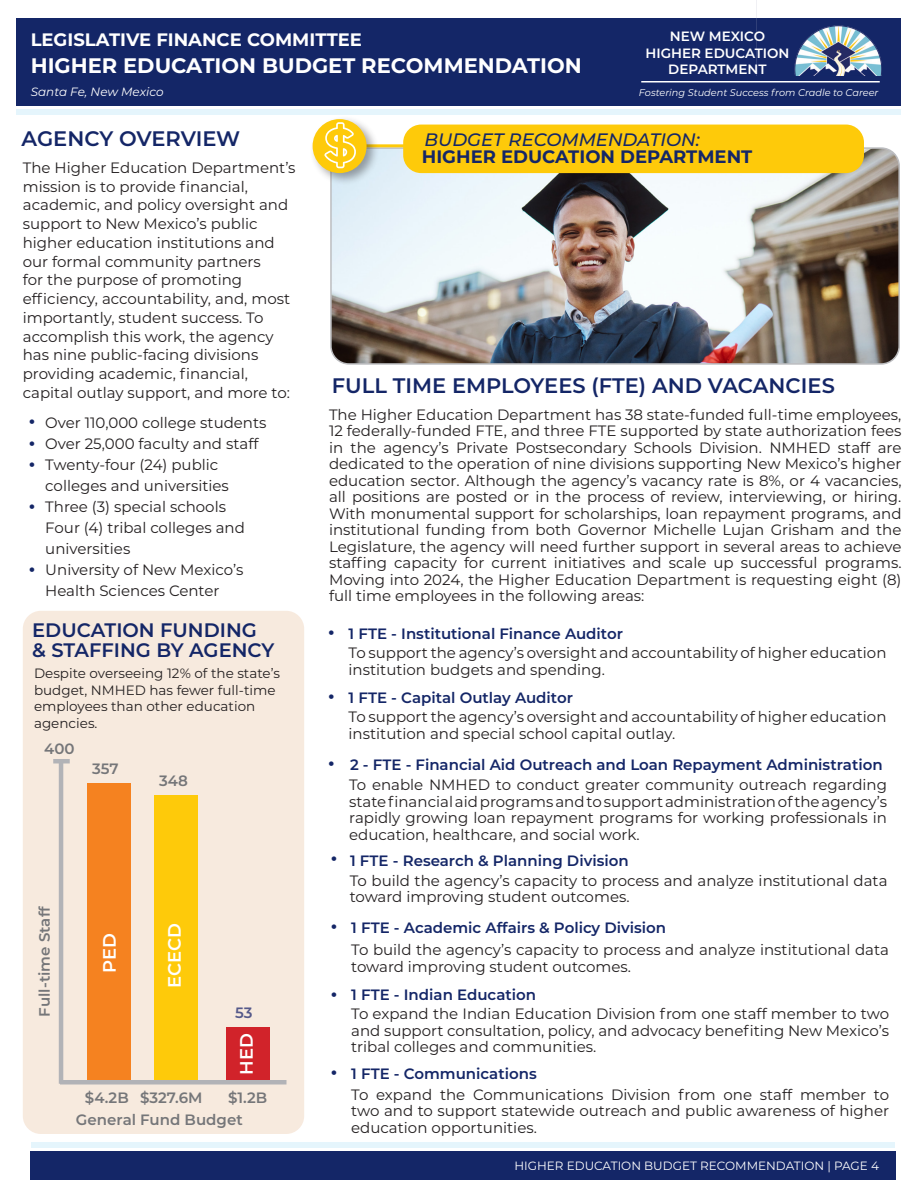
<style>
.page{position:relative;width:918px;height:1188px;background:#fff}
.page>*{position:absolute;margin:0;border:0;box-sizing:border-box;transform-origin:0 0}
.t1{font:600 21px "Montserrat";color:#142667}
.t2{font:700 21px "Montserrat";color:#fff}
.t3{font:600 19.5px/19.5px "Montserrat";color:#142667}
.t4{font:700 18px/16.5px "Montserrat";color:#142667}
.t5{font:700 18px "Montserrat";color:#fff}
.t6{font:600 18px "Montserrat";color:#fff}
.t7{font:15px/16.5px "Montserrat";color:#231f20;text-align:justify}
.t8{font:600 15px "Montserrat";color:#142667}
.t9{font:600 15px "Montserrat";color:#757679}
.t10{font:600 15px "Montserrat";color:#55598a}
.t11{font:13.5px/16.5px "Montserrat";color:#231f20}
.t12{font:600 13.5px/16.5px "Montserrat";color:#fff;text-align:center}
.t13{font:12px "Montserrat";color:#fff}
.t14{font:italic 12px "Montserrat";color:#fff}
.t15{font:italic 9.75px "Montserrat";color:#fff}
.t16{font:4.5px "Webdings";color:#142667}
.s1{font-weight:500;font-style:italic}
</style>
<div class="page">
<img style="left:333px;top:150px;width:564px;height:212px">
<div style="left:330px;top:147px;width:570px;height:218px;border:2px solid #bcbdc0;border-radius:18px"></div>
<div style="left:16px;top:18px;width:885px;height:88px;background:#142667"></div>
<img style="left:756px;top:0;width:126px;height:76px">
<div style="left:16px;top:109px;width:886px;height:5px;background:#e5f5fc"></div>
<hr style="left:641px;top:81px;width:239px;height:1px;background:#fff">
<hr style="left:356px;top:144px;width:62px;height:3px;background:#feca0a">
<div style="left:310px;top:116px;width:69px;height:70px;background:#231f20;opacity:.4"></div>
<div style="left:313px;top:119px;width:54px;height:54px;background:#feca0a;border-radius:50%"></div>
<div style="left:403px;top:125px;width:461px;height:48px;background:#feca0a;border-radius:18px"></div>
<div style="left:32px;top:1142px;width:864px;height:6px;background:#e5f5fc"></div>
<div style="left:31px;top:1151px;width:865px;height:29px;background:#142667"></div>
<svg style="left:324px;top:122px;width:32px;height:46px"></svg>
<div style="left:23px;top:611px;width:281px;height:523px;background:#f7eade;border-radius:18px"></div>
<div style="left:154px;top:796px;width:43px;height:285px;background:#feca0a"></div>
<div style="left:87px;top:784px;width:43px;height:296px;background:#f58220"></div>
<hr style="left:60px;top:1080px;width:226px;height:4px;background:#b2b3b7">
<hr style="left:59px;top:760px;width:4px;height:324px;background:#b2b3b7">
<div style="left:226px;top:1028px;width:43px;height:52px;background:#d1232a"></div>
<hr style="left:53px;top:759px;width:17px;height:4px;background:#b2b3b7">
<p class="t5" style="left:31px;top:26px;width:333px">LEGISLATIVE FINANCE COMMITTEE</p>
<p class="t12" style="left:645px;top:28px;width:146px">NEW MEXICO<br>HIGHER EDUCATION<br>DEPARTMENT</p>
<p class="t15" style="left:639px;top:86px;width:241px">Fostering Student Success from Cradle to Career</p>
<p class="t2" style="left:31px;top:50px;width:553px">HIGHER EDUCATION BUDGET RECOMMENDATION</p>
<p class="t14" style="left:31px;top:83px;width:134px">Santa Fe, New Mexico</p>
<p class="t4" style="left:422px;top:131px;width:332px"><span class="s1">BUDGET RECOMMENDATION:<br></span>HIGHER EDUCATION DEPARTMENT</p>
<p class="t1" style="left:22px;top:123px;width:220px">AGENCY OVERVIEW</p>
<p class="t7" style="left:23px;top:159px;width:274px">The Higher Education Department’s</p>
<p class="t7" style="left:23px;top:177px;width:227px">mission is to provide financial,</p>
<p class="t7" style="left:23px;top:196px;width:267px">academic, and policy oversight and</p>
<p class="t7" style="left:23px;top:215px;width:236px">support to New Mexico’s public</p>
<p class="t7" style="left:23px;top:234px;width:253px">higher education institutions and</p>
<p class="t7" style="left:23px;top:252px;width:240px">our formal community partners</p>
<p class="t7" style="left:23px;top:271px;width:221px">for the purpose of promoting</p>
<p class="t7" style="left:23px;top:290px;width:269px">efficiency, accountability, and, most</p>
<p class="t7" style="left:23px;top:309px;width:242px">importantly, student success. To</p>
<p class="t7" style="left:23px;top:327px;width:252px">accomplish this work, the agency</p>
<p class="t7" style="left:23px;top:346px;width:237px">has nine public-facing divisions</p>
<p class="t7" style="left:23px;top:365px;width:227px">providing academic, financial,</p>
<p class="t7" style="left:23px;top:384px;width:269px">capital outlay support, and more to:</p>
<p class="t7" style="left:45px;top:414px;width:223px">Over 110,000 college students</p>
<p class="t7" style="left:45px;top:435px;width:215px">Over 25,000 faculty and staff</p>
<p class="t7" style="left:45px;top:456px;width:175px">Twenty-four (24) public</p>
<p class="t7" style="left:45px;top:477px;width:185px">colleges and universities</p>
<p class="t7" style="left:45px;top:498px;width:182px">Three (3) special schools</p>
<p class="t7" style="left:45px;top:519px;width:201px">Four (4) tribal colleges and</p>
<p class="t7" style="left:45px;top:540px;width:87px">universities</p>
<p class="t7" style="left:45px;top:561px;width:200px">University of New Mexico’s</p>
<p class="t7" style="left:45px;top:582px;width:176px">Health Sciences Center</p>
<p class="t1" style="left:332px;top:370px;width:504px">FULL TIME EMPLOYEES (FTE) AND VACANCIES</p>
<p class="t7" style="left:329px;top:406px;width:574px">The Higher Education Department has 38 state-funded full-time employees, 12 federally-funded FTE, and three FTE supported by state authorization fees in the agency’s Private Postsecondary Schools Division. NMHED staff are dedicated to the operation of nine divisions supporting New Mexico’s higher education sector. Although the agency’s vacancy rate is 8%, or 4 vacancies, all positions are posted or in the process of review, interviewing, or hiring.<br>With monumental support for scholarships, loan repayment programs, and institutional funding from both Governor Michelle Lujan Grisham and the Legislature, the agency will need further support in several areas to achieve staffing capacity for current initiatives and scale up successful programs.<br>Moving into 2024, the Higher Education Department is requesting eight (8) full time employees in the following areas:</p>
<p class="t8" style="left:349px;top:623px;width:276px">1 FTE - Institutional Finance Auditor</p>
<p class="t7" style="left:349px;top:644px;width:539px">To support the agency’s oversight and accountability of higher education institution budgets and spending.</p>
<p class="t8" style="left:349px;top:687px;width:226px">1 FTE - Capital Outlay Auditor</p>
<p class="t7" style="left:349px;top:708px;width:539px">To support the agency’s oversight and accountability of higher education institution and special school capital outlay.</p>
<p class="t8" style="left:350px;top:754px;width:534px">2 - FTE - Financial Aid Outreach and Loan Repayment Administration</p>
<p class="t7" style="left:349px;top:776px;width:539px">To enable NMHED to conduct greater community outreach regarding state financial aid programs and to support administration of the agency’s rapidly growing loan repayment programs for working professionals in education, healthcare, and social work.</p>
<p class="t8" style="left:350px;top:850px;width:280px">1 FTE - Research &amp; Planning Division</p>
<p class="t7" style="left:350px;top:872px;width:539px">To build the agency’s capacity to process and analyze institutional data toward improving student outcomes.</p>
<p class="t8" style="left:351px;top:917px;width:316px">1 FTE - Academic Affairs &amp; Policy Division</p>
<p class="t7" style="left:351px;top:941px;width:539px">To build the agency’s capacity to process and analyze institutional data toward improving student outcomes.</p>
<p class="t8" style="left:351px;top:984px;width:186px">1 FTE - Indian Education</p>
<p class="t7" style="left:351px;top:1005px;width:539px">To expand the Indian Education Division from one staff member to two and support consultation, policy, and advocacy benefiting New Mexico’s tribal colleges and communities.</p>
<p class="t8" style="left:351px;top:1063px;width:187px">1 FTE - Communications</p>
<p class="t7" style="left:351px;top:1086px;width:539px">To expand the Communications Division from one staff member to two and to support statewide outreach and public awareness of higher education opportunities.</p>
<p class="t16" style="left:30px;top:419px;width:6px">■</p>
<p class="t16" style="left:30px;top:441px;width:6px">■</p>
<p class="t16" style="left:30px;top:462px;width:6px">■</p>
<p class="t16" style="left:30px;top:504px;width:6px">■</p>
<p class="t16" style="left:30px;top:567px;width:6px">■</p>
<p class="t3" style="left:32px;top:620px;width:244px">EDUCATION FUNDING &amp; STAFFING BY AGENCY</p>
<p class="t16" style="left:329px;top:630px;width:6px">■</p>
<p class="t11" style="left:34px;top:665px;width:247px">Despite overseeing 12% of the state’s budget, NMHED has fewer full-time employees than other education agencies.</p>
<p class="t16" style="left:329px;top:694px;width:6px">■</p>
<p class="t9" style="left:44px;top:738px;width:32px">400</p>
<p class="t16" style="left:329px;top:762px;width:6px">■</p>
<p class="t9" style="left:92px;top:758px;width:28px">357</p>
<p class="t9" style="left:159px;top:770px;width:30px">348</p>
<p class="t16" style="left:332px;top:856px;width:6px">■</p>
<p class="t9" style="left:34px;top:1017px;width:112px;rotate:-90deg">Full-time Staff</p>
<p class="t6" style="left:97px;top:973px;width:41px;rotate:-90deg">PED</p>
<p class="t6" style="left:162px;top:988px;width:67px;rotate:-90deg">ECECD</p>
<p class="t16" style="left:332px;top:925px;width:6px">■</p>
<p class="t16" style="left:332px;top:992px;width:6px">■</p>
<p class="t10" style="left:235px;top:1002px;width:19px">53</p>
<p class="t6" style="left:234px;top:1075px;width:43px;rotate:-90deg">HED</p>
<p class="t16" style="left:332px;top:1071px;width:6px">■</p>
<p class="t9" style="left:85px;top:1087px;width:46px">$4.2B</p>
<p class="t9" style="left:140px;top:1087px;width:64px">$327.6M</p>
<p class="t9" style="left:228px;top:1087px;width:40px">$1.2B</p>
<p class="t9" style="left:76px;top:1109px;width:168px">General Fund Budget</p>
<p class="t13" style="left:514px;top:1158px;width:366px">HIGHER EDUCATION BUDGET RECOMMENDATION | PAGE 4</p>
</div>
